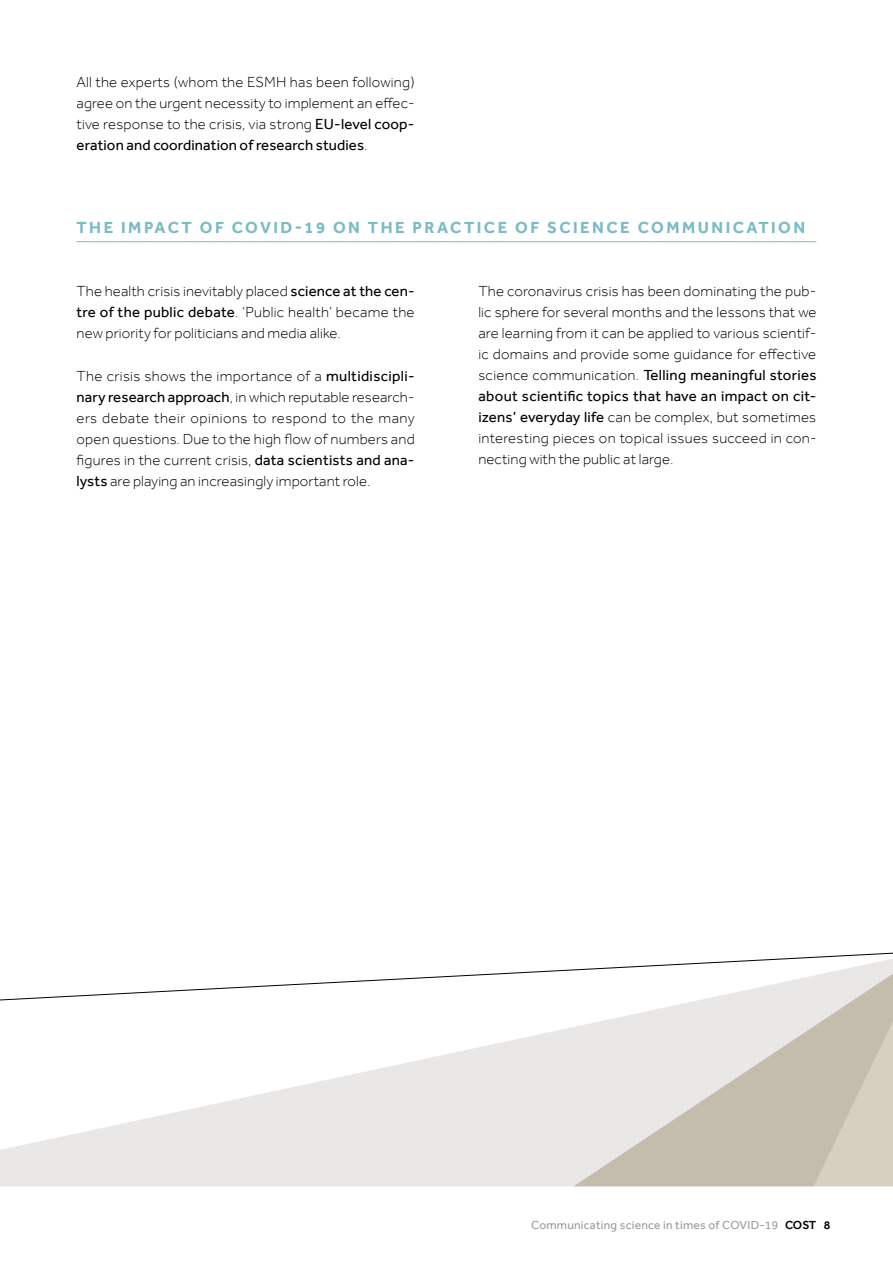
<style>
.page{position:relative;width:893px;height:1263px;background:#fff}
.page>*{position:absolute;margin:0;border:0;box-sizing:border-box;transform-origin:0 0}
.t1{font:700 16.5px "Effra";letter-spacing:.15em;color:#7bbbc6}
.t2{font:300 15px/21px "Effra";letter-spacing:.01em;color:#000;text-align:justify}
.t3{font:12px "Effra";letter-spacing:.02em;color:#9b9b9b}
.s1{font-weight:400}
.s2{font-weight:500;color:#000}
</style>
<div class="page">
<svg style="left:0;top:1005px;width:893px;height:181px;fill:#eae8e7"></svg>
<svg style="left:0;top:952px;width:893px;height:53px"></svg>
<hr style="left:77px;top:241px;width:739px;height:1px;background:#7bbbc6">
<p class="t2" style="left:77px;top:71px;width:340px">All the experts (whom the ESMH has been following) agree on the urgent necessity to implement an effec&shy;tive response to the crisis, via strong <span class="s1">EU-level coop&shy;eration and coordination of research studies</span>.</p>
<p class="t1" style="left:77px;top:217px;width:730px">THE IMPACT OF COVID-19 ON THE PRACTICE OF SCIENCE COMMUNICATION</p>
<p class="t2" style="left:77px;top:281px;width:340px">The health crisis inevitably placed <span class="s1">science at the cen&shy;tre of the public debate</span>. ‘Public health’ became the new priority for politicians and media alike.</p>
<p class="t2" style="left:77px;top:365px;width:340px">The crisis shows the importance of a <span class="s1">multidiscipli&shy;nary research approach</span>, in which reputable research&shy;ers debate their opinions to respond to the many open questions. Due to the high flow of numbers and figures in the current crisis, <span class="s1">data scientists and ana&shy;lysts</span> are playing an increasingly important role.</p>
<p class="t2" style="left:478px;top:281px;width:340px">The coronavirus crisis has been dominating the pub&shy;lic sphere for several months and the lessons that we are learning from it can be applied to various scientif&shy;ic domains and provide some guidance for effective science communication. <span class="s1">Telling meaningful stories about scientific topics that have an impact on cit&shy;izens’ everyday life</span> can be complex, but sometimes interesting pieces on topical issues succeed in con&shy;necting with the public at large.</p>
<p class="t3" style="left:531px;top:1217px;width:300px">Communicating science in times of COVID-19 <span class="s2">COST 8</span></p>
</div>
